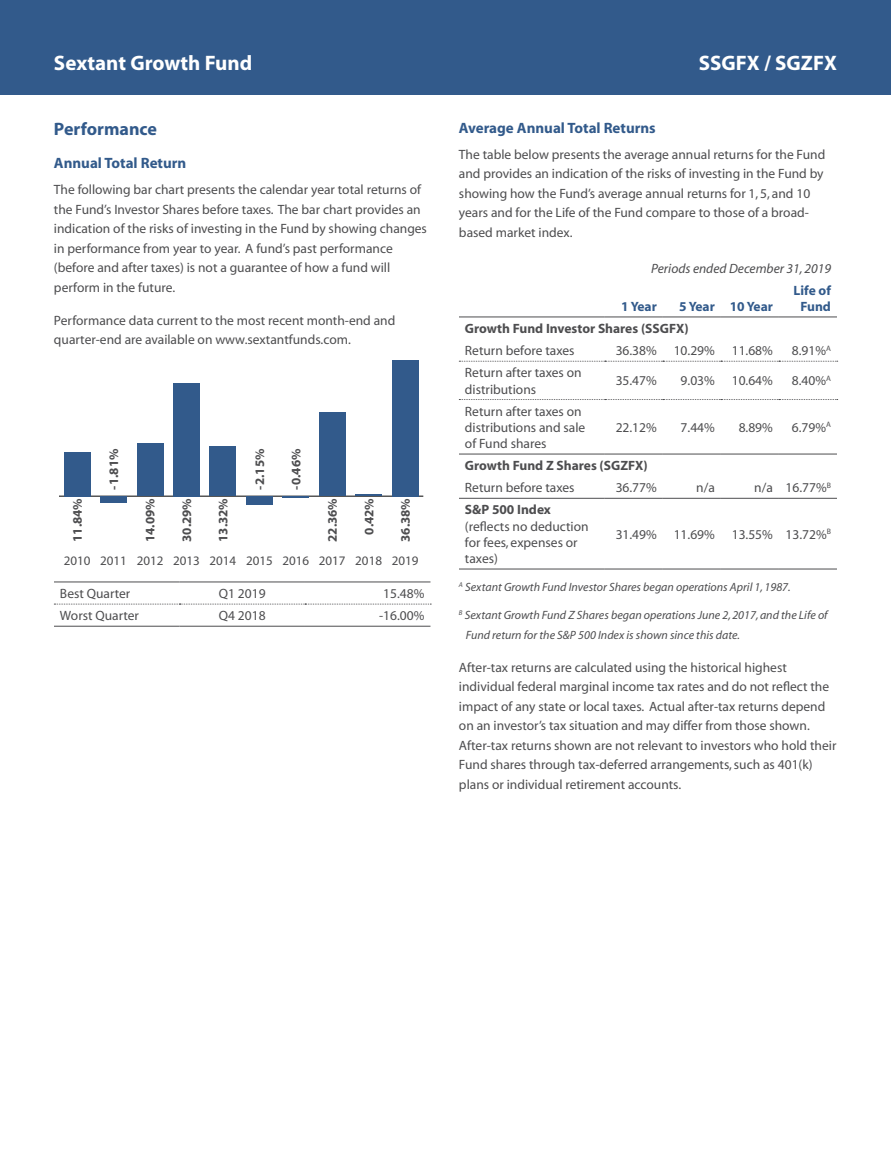
<style>
.page{position:relative;width:891px;height:1161px;background:#fff}
.page>*{position:absolute;margin:0;border:0;box-sizing:border-box;transform-origin:0 0}
.t1{font:700 21px "Myriad";color:#fff}
.t2{font:700 18px "Myriad";color:#325a8b}
.t3{font:700 15px "Myriad";color:#325a8b}
.t4{font:13.5px/19.5px "Myriad";color:#4d4d4f}
.t5{font:700 13.5px "Myriad";color:#4d4d4f}
.t6{font:italic 13.5px "Myriad";color:#4d4d4f}
.t7{font:700 13.5px/16.2px "Myriad";color:#325a8b;text-align:center}
.t8{font:700 13.05px "Myriad";color:#4d4d4f}
.t9{font:13.05px "Myriad";color:#4d4d4f}
.t10{font:italic 12px/19.5px "Myriad";color:#4d4d4f}
</style>
<div class="page">
<div style="left:0;top:0;width:891px;height:94px;background:#325a8b"></div>
<hr style="left:59px;top:496px;width:364px;height:1px;background:#000">
<div style="left:64px;top:452px;width:26px;height:44px;background:#325a8b"></div>
<div style="left:101px;top:496px;width:26px;height:7px;background:#325a8b"></div>
<div style="left:137px;top:443px;width:26px;height:53px;background:#325a8b"></div>
<div style="left:173px;top:383px;width:27px;height:113px;background:#325a8b"></div>
<div style="left:210px;top:446px;width:26px;height:50px;background:#325a8b"></div>
<div style="left:246px;top:496px;width:26px;height:8px;background:#325a8b"></div>
<hr style="left:283px;top:496px;width:26px;height:2px;background:#325a8b">
<div style="left:319px;top:413px;width:26px;height:83px;background:#325a8b"></div>
<svg style="left:356px;top:495px;width:26px;height:1px"></svg>
<div style="left:392px;top:360px;width:26px;height:136px;background:#325a8b"></div>
<hr style="left:54px;top:582px;width:125px;height:1px;background:#4d4d4f">
<hr style="left:179px;top:582px;width:126px;height:1px;background:#4d4d4f">
<hr style="left:305px;top:582px;width:125px;height:1px;background:#4d4d4f">
<hr style="left:54px;top:626px;width:125px;height:1px;background:#4d4d4f">
<hr style="left:179px;top:626px;width:126px;height:1px;background:#4d4d4f">
<hr style="left:305px;top:626px;width:125px;height:1px;background:#4d4d4f">
<svg style="left:54px;top:604px;width:377px;height:1px"></svg>
<hr style="left:459px;top:317px;width:146px;height:1px;background:#4d4d4f">
<hr style="left:605px;top:317px;width:58px;height:1px;background:#4d4d4f">
<hr style="left:663px;top:317px;width:58px;height:1px;background:#4d4d4f">
<hr style="left:721px;top:317px;width:58px;height:1px;background:#4d4d4f">
<hr style="left:779px;top:317px;width:58px;height:1px;background:#4d4d4f">
<hr style="left:459px;top:569px;width:146px;height:1px;background:#4d4d4f">
<hr style="left:605px;top:569px;width:58px;height:1px;background:#4d4d4f">
<hr style="left:663px;top:569px;width:58px;height:1px;background:#4d4d4f">
<hr style="left:721px;top:569px;width:58px;height:1px;background:#4d4d4f">
<hr style="left:779px;top:569px;width:58px;height:1px;background:#4d4d4f">
<svg style="left:459px;top:361px;width:379px;height:1px"></svg>
<svg style="left:459px;top:399px;width:379px;height:1px"></svg>
<hr style="left:459px;top:454px;width:146px;height:1px;background:#4d4d4f">
<hr style="left:605px;top:454px;width:58px;height:1px;background:#4d4d4f">
<hr style="left:663px;top:454px;width:58px;height:1px;background:#4d4d4f">
<hr style="left:721px;top:454px;width:58px;height:1px;background:#4d4d4f">
<hr style="left:779px;top:454px;width:58px;height:1px;background:#4d4d4f">
<hr style="left:459px;top:498px;width:146px;height:1px;background:#4d4d4f">
<hr style="left:605px;top:498px;width:58px;height:1px;background:#4d4d4f">
<hr style="left:663px;top:498px;width:58px;height:1px;background:#4d4d4f">
<hr style="left:721px;top:498px;width:58px;height:1px;background:#4d4d4f">
<hr style="left:779px;top:498px;width:58px;height:1px;background:#4d4d4f">
<h1 class="t1" style="left:54px;top:52px;width:200px">Sextant Growth Fund</h1>
<h1 class="t1" style="left:699px;top:52px;width:140px">SSGFX / SGZFX</h1>
<h2 class="t2" style="left:54px;top:120px;width:105px">Performance</h2>
<p class="t3" style="left:54px;top:155px;width:134px">Annual Total Return</p>
<p class="t4" style="left:54px;top:181px;width:375px">The following bar chart presents the calendar year total returns of the Fund’s Investor Shares before taxes. The bar chart provides an indication of the risks of investing in the Fund by showing changes in performance from year to year. A fund’s past performance (before and after taxes) is not a guarantee of how a fund will perform in the future.</p>
<p class="t4" style="left:54px;top:311px;width:343px">Performance data current to the most recent month-end and quarter-end are available on www.sextantfunds.com.</p>
<p class="t8" style="left:107px;top:490px;width:42px;rotate:-90deg">-1.81%</p>
<p class="t8" style="left:289px;top:490px;width:42px;rotate:-90deg">-0.46%</p>
<p class="t8" style="left:253px;top:490px;width:42px;rotate:-90deg">-2.15%</p>
<p class="t8" style="left:71px;top:542px;width:45px;rotate:-90deg">11.84%</p>
<p class="t8" style="left:144px;top:542px;width:45px;rotate:-90deg">14.09%</p>
<p class="t8" style="left:180px;top:542px;width:45px;rotate:-90deg">30.29%</p>
<p class="t8" style="left:216px;top:542px;width:45px;rotate:-90deg">13.32%</p>
<p class="t8" style="left:326px;top:542px;width:45px;rotate:-90deg">22.36%</p>
<p class="t8" style="left:362px;top:535px;width:38px;rotate:-90deg">0.42%</p>
<p class="t8" style="left:399px;top:542px;width:45px;rotate:-90deg">36.38%</p>
<p class="t9" style="left:64px;top:554px;width:356px">2010 2011 2012 2013 2014 2015 2016 2017 2018 2019</p>
<p class="t4" style="left:60px;top:584px;width:72px">Best Quarter</p>
<p class="t4" style="left:219px;top:584px;width:48px">Q1 2019</p>
<p class="t4" style="left:383px;top:584px;width:43px">15.48%</p>
<p class="t4" style="left:60px;top:607px;width:81px">Worst Quarter</p>
<p class="t4" style="left:219px;top:607px;width:48px">Q4 2018</p>
<p class="t4" style="left:379px;top:607px;width:47px">-16.00%</p>
<p class="t3" style="left:459px;top:120px;width:198px">Average Annual Total Returns</p>
<p class="t4" style="left:459px;top:145px;width:368px">The table below presents the average annual returns for the Fund and provides an indication of the risks of investing in the Fund by showing how the Fund’s average annual returns for 1, 5, and 10 years and for the Life of the Fund compare to those of a broad&shy;based market index.</p>
<p class="t6" style="left:651px;top:261px;width:181px">Periods ended December 31, 2019</p>
<p class="t7" style="left:621px;top:299px;width:37px">1 Year</p>
<p class="t7" style="left:679px;top:299px;width:95px">5 Year 10 Year</p>
<p class="t7" style="left:794px;top:283px;width:39px">Life of<br>Fund</p>
<p class="t5" style="left:465px;top:322px;width:225px">Growth Fund Investor Shares (SSGFX)</p>
<p class="t4" style="left:465px;top:342px;width:111px">Return before taxes</p>
<p class="t4" style="left:616px;top:342px;width:159px">36.38% 10.29% 11.68%</p>
<p class="t4" style="left:792px;top:342px;width:41px">8.91%<sup>A</sup></p>
<p class="t4" style="left:465px;top:365px;width:118px;line-height:16.2px">Return after taxes on distributions</p>
<p class="t4" style="left:616px;top:372px;width:43px">35.47%</p>
<p class="t4" style="left:681px;top:372px;width:94px">9.03% 10.64%</p>
<p class="t4" style="left:792px;top:372px;width:41px">8.40%<sup>A</sup></p>
<p class="t4" style="left:465px;top:404px;width:122px;line-height:16.2px">Return after taxes on distributions and sale of Fund shares</p>
<p class="t4" style="left:616px;top:418px;width:43px">22.12%</p>
<p class="t4" style="left:681px;top:418px;width:36px">7.44%</p>
<p class="t4" style="left:739px;top:418px;width:36px">8.89%</p>
<p class="t4" style="left:792px;top:418px;width:41px">6.79%<sup>A</sup></p>
<p class="t5" style="left:465px;top:459px;width:184px">Growth Fund Z Shares (SGZFX)</p>
<p class="t4" style="left:465px;top:479px;width:111px">Return before taxes</p>
<p class="t4" style="left:616px;top:479px;width:43px">36.77%</p>
<p class="t4" style="left:696px;top:479px;width:20px">n/a</p>
<p class="t4" style="left:754px;top:479px;width:78px">n/a 16.77%<sup>B</sup></p>
<p class="t5" style="left:465px;top:503px;width:87px">S&amp;P 500 Index</p>
<p class="t4" style="left:465px;top:519px;width:125px;line-height:16.2px">(reflects no deduction for fees, expenses or taxes)</p>
<p class="t4" style="left:616px;top:525px;width:217px">31.49% 11.69% 13.55% 13.72%<sup>B</sup></p>
<p class="t10" style="left:459px;top:578px;width:333px"><sup>A</sup> Sextant Growth Fund Investor Shares began operations April 1, 1987.</p>
<p class="t10" style="left:466px;top:606px;width:363px;text-indent:-7px"><sup>B</sup> Sextant Growth Fund Z Shares began operations June 2, 2017, and the Life of<br>Fund return for the S&amp;P 500 Index is shown since this date.</p>
<p class="t4" style="left:459px;top:658px;width:379px">After-tax returns are calculated using the historical highest individual federal marginal income tax rates and do not reflect the impact of any state or local taxes. Actual after-tax returns depend on an investor’s tax situation and may differ from those shown.<br>After-tax returns shown are not relevant to investors who hold their Fund shares through tax-deferred arrangements, such as 401(k) plans or individual retirement accounts.</p>
</div>
